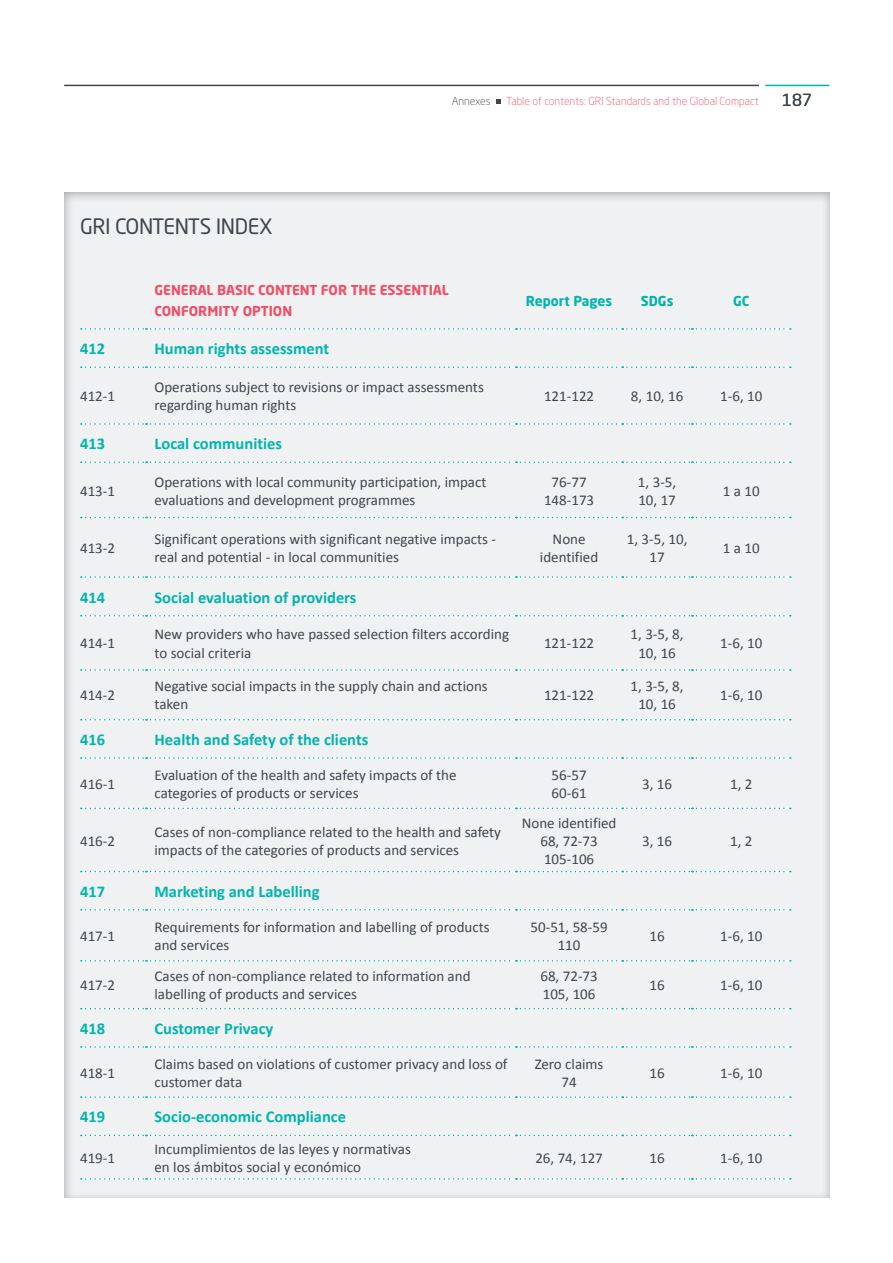
<style>
.page{position:relative;width:893px;height:1263px;background:#fff}
.page>*{position:absolute;margin:0;border:0;box-sizing:border-box;transform-origin:0 0}
.t1{font:21px "Neo Sans Std";letter-spacing:-.02em;color:#3f464d}
.t2{font:700 16.5px "Calibri";color:#00b5ae}
.t3{font:16.5px "Neo Sans Std";color:#3f464d}
.t4{font:15px/18px "Calibri";color:#3f464d}
.t5{font:700 13.5px/21px "Neo Sans Pro";color:#ef5069}
.t6{font:700 13.5px "Neo Sans Pro";color:#00b5ae}
.t7{font:300 10.95px "Neo Sans Std";color:#ef5069}
.t8{font:300 10.95px "Neo Sans Std";color:#3f464d}
</style>
<div class="page">
<div style="left:54px;top:184px;width:777px;height:1014px;background:#f0f1f2"></div>
<svg style="left:81px;top:328px;width:710px;height:2px"></svg>
<svg style="left:81px;top:366px;width:710px;height:2px"></svg>
<svg style="left:81px;top:423px;width:710px;height:2px"></svg>
<svg style="left:81px;top:461px;width:710px;height:2px"></svg>
<svg style="left:81px;top:517px;width:710px;height:1px"></svg>
<svg style="left:81px;top:576px;width:710px;height:2px"></svg>
<svg style="left:81px;top:615px;width:710px;height:1px"></svg>
<svg style="left:81px;top:669px;width:710px;height:2px"></svg>
<svg style="left:81px;top:719px;width:710px;height:1px"></svg>
<svg style="left:81px;top:757px;width:710px;height:2px"></svg>
<svg style="left:81px;top:808px;width:710px;height:1px"></svg>
<svg style="left:81px;top:871px;width:710px;height:1px"></svg>
<svg style="left:81px;top:909px;width:710px;height:1px"></svg>
<svg style="left:81px;top:960px;width:710px;height:1px"></svg>
<svg style="left:81px;top:1008px;width:710px;height:1px"></svg>
<svg style="left:81px;top:1046px;width:710px;height:2px"></svg>
<svg style="left:81px;top:1096px;width:710px;height:2px"></svg>
<svg style="left:81px;top:1135px;width:710px;height:1px"></svg>
<svg style="left:81px;top:1178px;width:710px;height:1px"></svg>
<hr style="left:64px;top:85px;width:695px;height:1px;background:#3f464d">
<hr style="left:765px;top:85px;width:64px;height:1px;background:#00b5ae">
<svg style="left:496px;top:99px;width:5px;height:5px"></svg>
<h1 class="t1" style="left:80px;top:213px;width:194px">GRI CONTENTS INDEX</h1>
<p class="t8" style="left:452px;top:94px;width:40px">Annexes</p>
<p class="t7" style="left:506px;top:94px;width:254px">Table of contents: GRI Standards and the Global Compact</p>
<p class="t3" style="left:782px;top:90px;width:31px">187</p>
<p class="t5" style="left:154px;top:279px;width:296px">GENERAL BASIC CONTENT FOR THE ESSENTIAL<br>CONFORMITY OPTION</p>
<p class="t6" style="left:526px;top:292px;width:88px">Report Pages</p>
<p class="t6" style="left:641px;top:292px;width:34px">SDGs</p>
<p class="t6" style="left:733px;top:292px;width:18px">GC</p>
<p class="t2" style="left:80px;top:338px;width:27px">412</p>
<p class="t2" style="left:154px;top:338px;width:176px">Human rights assessment</p>
<p class="t4" style="left:80px;top:387px;width:37px">412-1</p>
<p class="t4" style="left:154px;top:378px;width:331px">Operations subject to revisions or impact assessments regarding human rights</p>
<p class="t4" style="left:544px;top:387px;width:52px">121-122</p>
<p class="t4" style="left:631px;top:387px;width:54px">8, 10, 16</p>
<p class="t4" style="left:720px;top:387px;width:44px">1-6, 10</p>
<p class="t2" style="left:80px;top:433px;width:27px">413</p>
<p class="t2" style="left:154px;top:433px;width:129px">Local communities</p>
<p class="t4" style="left:80px;top:482px;width:37px">413-1</p>
<p class="t4" style="left:154px;top:473px;width:334px">Operations with local community participation, impact evaluations and development programmes</p>
<p class="t4" style="left:544px;top:473px;width:52px;text-align:center">76-77<br>148-173</p>
<p class="t4" style="left:638px;top:473px;width:40px">1, 3-5,<br>10, 17</p>
<p class="t4" style="left:723px;top:482px;width:38px">1 a 10</p>
<p class="t4" style="left:80px;top:539px;width:37px">413-2</p>
<p class="t4" style="left:154px;top:530px;width:343px">Significant operations with significant negative impacts - real and potential - in local communities</p>
<p class="t4" style="left:540px;top:530px;width:60px;text-align:center">None identified</p>
<p class="t4" style="left:627px;top:530px;width:62px;text-align:center">1, 3-5, 10,<br>17</p>
<p class="t4" style="left:723px;top:539px;width:38px">1 a 10</p>
<p class="t2" style="left:80px;top:587px;width:27px">414</p>
<p class="t2" style="left:154px;top:587px;width:204px">Social evaluation of providers</p>
<p class="t4" style="left:80px;top:634px;width:37px">414-1</p>
<p class="t4" style="left:154px;top:625px;width:356px">New providers who have passed selection filters according to social criteria</p>
<p class="t4" style="left:544px;top:634px;width:52px">121-122</p>
<p class="t4" style="left:631px;top:625px;width:55px;text-align:center">1, 3-5, 8,<br>10, 16</p>
<p class="t4" style="left:720px;top:634px;width:44px">1-6, 10</p>
<p class="t4" style="left:80px;top:686px;width:37px">414-2</p>
<p class="t4" style="left:154px;top:677px;width:335px">Negative social impacts in the supply chain and actions taken</p>
<p class="t4" style="left:544px;top:686px;width:52px">121-122</p>
<p class="t4" style="left:631px;top:677px;width:55px;text-align:center">1, 3-5, 8,<br>10, 16</p>
<p class="t4" style="left:720px;top:686px;width:44px">1-6, 10</p>
<p class="t2" style="left:80px;top:729px;width:27px">416</p>
<p class="t2" style="left:154px;top:729px;width:215px">Health and Safety of the clients</p>
<p class="t4" style="left:80px;top:775px;width:37px">416-1</p>
<p class="t4" style="left:154px;top:766px;width:304px">Evaluation of the health and safety impacts of the categories of products or services</p>
<p class="t4" style="left:552px;top:766px;width:37px">56-57<br>60-61</p>
<p class="t4" style="left:642px;top:775px;width:31px">3, 16</p>
<p class="t4" style="left:730px;top:775px;width:24px">1, 2</p>
<p class="t4" style="left:80px;top:832px;width:37px">416-2</p>
<p class="t4" style="left:154px;top:823px;width:348px">Cases of non-compliance related to the health and safety impacts of the categories of products and services</p>
<p class="t4" style="left:522px;top:814px;width:96px;text-align:center">None identified<br>68, 72-73<br>105-106</p>
<p class="t4" style="left:642px;top:832px;width:31px">3, 16</p>
<p class="t4" style="left:730px;top:832px;width:24px">1, 2</p>
<p class="t2" style="left:80px;top:881px;width:27px">417</p>
<p class="t2" style="left:154px;top:881px;width:167px">Marketing and Labelling</p>
<p class="t4" style="left:80px;top:927px;width:37px">417-1</p>
<p class="t4" style="left:154px;top:918px;width:337px">Requirements for information and labelling of products and services</p>
<p class="t4" style="left:530px;top:918px;width:79px;text-align:center">50-51, 58-59<br>110</p>
<p class="t4" style="left:649px;top:927px;width:17px">16</p>
<p class="t4" style="left:720px;top:927px;width:44px">1-6, 10</p>
<p class="t4" style="left:80px;top:976px;width:37px">417-2</p>
<p class="t4" style="left:155px;top:967px;width:318px">Cases of non-compliance related to information and labelling of products and services</p>
<p class="t4" style="left:540px;top:967px;width:59px">68, 72-73<br>105, 106</p>
<p class="t4" style="left:649px;top:976px;width:17px">16</p>
<p class="t4" style="left:720px;top:976px;width:44px">1-6, 10</p>
<p class="t2" style="left:80px;top:1018px;width:27px">418</p>
<p class="t2" style="left:154px;top:1018px;width:120px">Customer Privacy</p>
<p class="t4" style="left:80px;top:1064px;width:37px">418-1</p>
<p class="t4" style="left:154px;top:1055px;width:355px">Claims based on violations of customer privacy and loss of customer data</p>
<p class="t4" style="left:535px;top:1055px;width:70px;text-align:center">Zero claims<br>74</p>
<p class="t4" style="left:649px;top:1064px;width:17px">16</p>
<p class="t4" style="left:720px;top:1064px;width:44px">1-6, 10</p>
<p class="t2" style="left:80px;top:1106px;width:27px">419</p>
<p class="t2" style="left:154px;top:1106px;width:193px">Socio-economic Compliance</p>
<p class="t4" style="left:80px;top:1149px;width:37px">419-1</p>
<p class="t4" style="left:154px;top:1140px;width:258px">Incumplimientos de las leyes y normativas en los ámbitos social y económico</p>
<p class="t4" style="left:535px;top:1149px;width:69px">26, 74, 127</p>
<p class="t4" style="left:649px;top:1149px;width:17px">16</p>
<p class="t4" style="left:720px;top:1149px;width:44px">1-6, 10</p>
</div>
